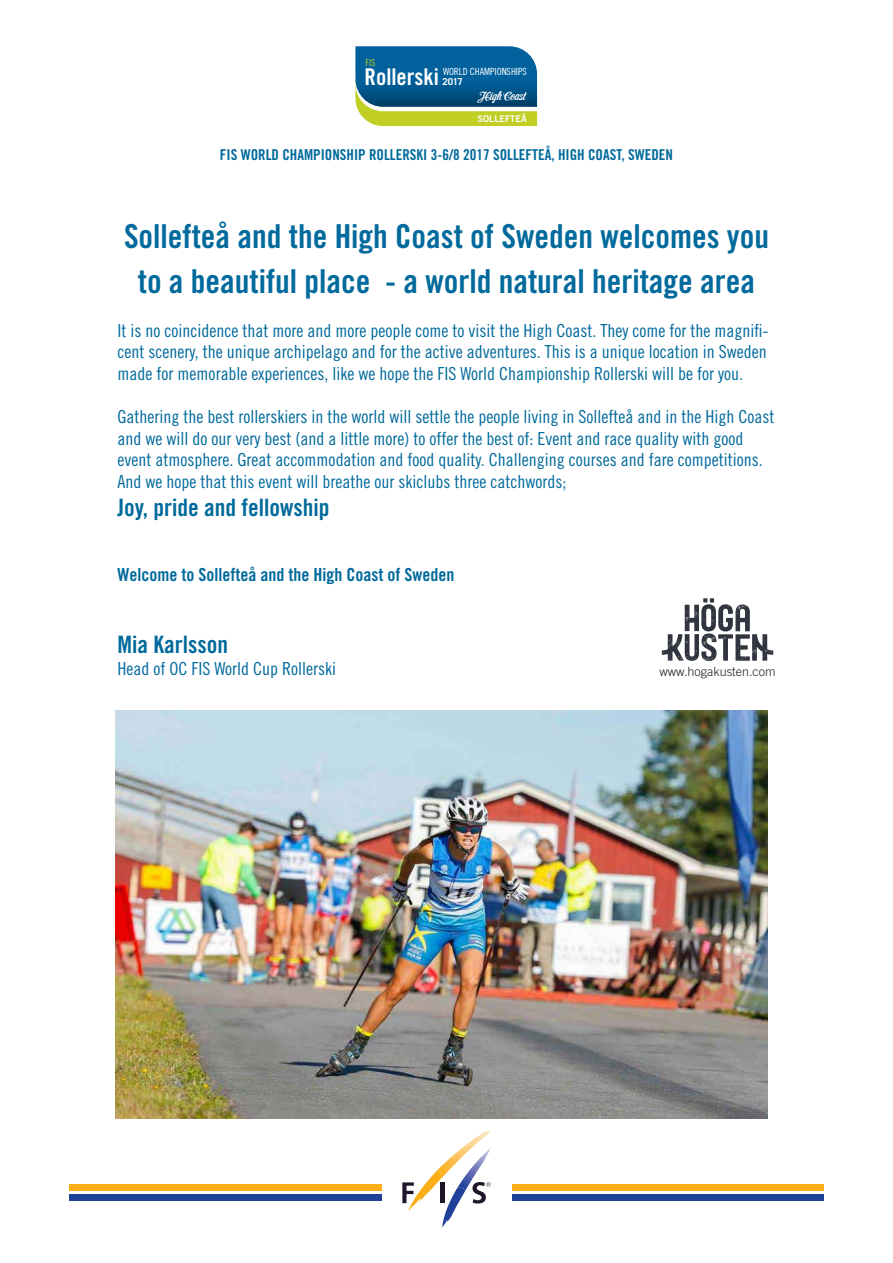
<style>
.page{position:relative;width:893px;height:1263px;background:#fff}
.page>*{position:absolute;margin:0;border:0;box-sizing:border-box;transform-origin:0 0}
.t1{font:33px/45px "Trade Gothic Bold Cond Twenty";color:#006a9c;text-align:center}
.t2{font:24px "Trade Gothic Bold Cond Twenty";color:#006a9c}
.t3{font:23.1px "Trade Gothic Bold Cond Twenty";color:#fff}
.t4{font:18px/21.6px "Trade Gothic Cond Eighteen";color:#006a9c;text-align:justify}
.t5{font:18px "Trade Gothic Bold Cond Twenty";color:#006a9c}
.t6{font:15px "Trade Gothic Bold Cond Twenty";color:#006a9c}
.t7{font:13.05px "Cider Script";color:#fff}
.t8{font:300 12.6px "Trade Gothic";color:#231f20}
.t9{font:9.9px "Trade Gothic Cond Eighteen";color:#fff}
.t10{font:700 9.6px "Trade Gothic";color:#fff}
.t11{font:9.45px "Trade Gothic Cond Eighteen";color:#c1ce23}
.t12{font:9.15px "Trade Gothic Bold Two";color:#fff}
.s1{font-family:"Cider Script";font-size:16.95px;color:#fff}
</style>
<div class="page">
<svg style="left:355px;top:46px;width:182px;height:80px;background:#387d85"></svg>
<div style="left:69px;top:1184px;width:755px;height:7px;background:#faaf18"></div>
<div style="left:69px;top:1194px;width:755px;height:6px;background:#20419a"></div>
<div style="left:382px;top:1167px;width:129px;height:62px;background:#fff"></div>
<svg style="left:402px;top:1131px;width:89px;height:96px"></svg>
<svg style="left:662px;top:598px;width:111px;height:63px"></svg>
<img style="left:116px;top:710px;width:651px;height:408px">
<p class="t11" style="left:365px;top:57px;width:12px">FIS</p>
<p class="t9" style="left:443px;top:66px;width:85px">WORLD CHAMPIONSHIPS</p>
<p class="t3" style="left:365px;top:63px;width:76px">Rollerski</p>
<p class="t10" style="left:443px;top:76px;width:22px">2017</p>
<p class="t7" style="left:479px;top:89px;width:48px">High Coast</p>
<p class="t12" style="left:477px;top:113px;width:51px">SOLLEFTEÅ</p>
<p class="t6" style="left:379px;top:146px;width:296px"><span class="s1">High Coast</span>3-6/8 2017 SOLLEFTEÅ, HIGH COAST, SWEDEN</p>
<p class="t6" style="left:220px;top:146px;width:209px">FIS WORLD CHAMPIONSHIP ROLLERSKI</p>
<h1 class="t1" style="left:124px;top:214px;width:646px">Sollefteå and the High Coast of Sweden welcomes you to a beautiful place - a world natural heritage area</h1>
<p class="t4" style="left:118px;top:319px;width:652px">It is no coincidence that more and more people come to visit the High Coast. They come for the magnifi&shy;cent scenery, the unique archipelago and for the active adventures. This is a unique location in Sweden made for memorable experiences, like we hope the FIS World Championship Rollerski will be for you.</p>
<p class="t4" style="left:118px;top:406px;width:658px;text-align:left">Gathering the best rollerskiers in the world will settle the people living in Sollefteå and in the High Coast and we will do our very best (and a little more) to offer the best of: Event and race quality with good event atmosphere. Great accommodation and food quality. Challenging courses and fare competitions.<br>And we hope that this event will breathe our skiclubs three catchwords;</p>
<h2 class="t2" style="left:118px;top:493px;width:213px">Joy, pride and fellowship</h2>
<p class="t5" style="left:118px;top:564px;width:338px">Welcome to Sollefteå and the High Coast of Sweden</p>
<h2 class="t2" style="left:118px;top:630px;width:112px">Mia Karlsson</h2>
<p class="t4" style="left:118px;top:657px;width:220px">Head of OC FIS World Cup Rollerski</p>
<p class="t8" style="left:659px;top:664px;width:118px">www.hogakusten.com</p>
</div>
